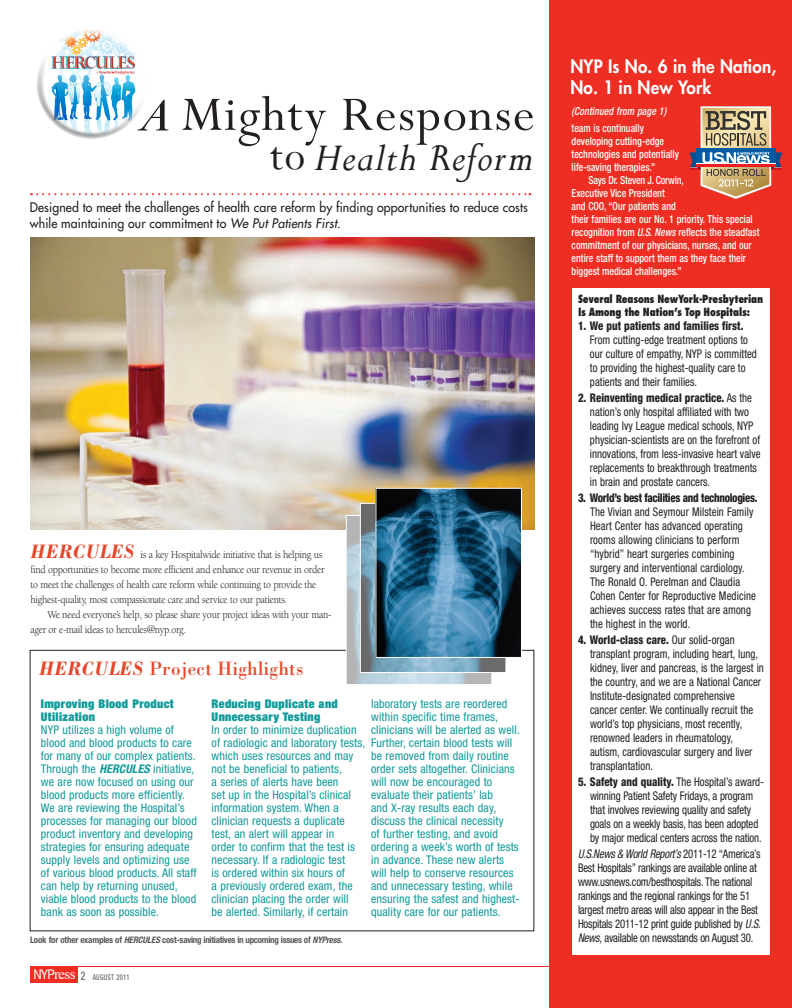
<style>
.page{position:relative;width:792px;height:1008px;background:#fff}
.page>*{position:absolute;margin:0;border:0;box-sizing:border-box;transform-origin:0 0}
.t1{font:54px "Perpetua";letter-spacing:.025em;color:#231f20}
.t2{font:italic 43.2px "Perpetua";letter-spacing:.025em;color:#231f20}
._1TEXT{font:20px "Bodoni";letter-spacing:.02em;color:#e5472a;scale:.95 1}
.t3{font:800 18px/21px "Futura";letter-spacing:.01em;color:#fff;scale:.95 1}
.t4{font:15.2px "Times";color:#fff}
.t5{font:13px/15.6px "Futura";letter-spacing:.01em;color:#231f20;scale:.95 1}
._1TEXT-2{font:condensed 12px/13px "Helvetica Neue";letter-spacing:.01em;color:#109a99}
._8BOXtext{font:condensed 12px/14px "Helvetica Neue";color:#231f20;scale:.9 1}
._8BOXtext-2{font:condensed 12px/14px "Helvetica Neue";letter-spacing:-.02em;color:#231f20;scale:.9 1}
._1TEXT-3{font:900 expanded 12px/13px "Helvetica Neue";letter-spacing:.03em;color:#109a99}
.COVERtext{font:500 condensed 11px/13px "Helvetica Neue";color:#fff;scale:.9 1}
._1TEXT-4{font:11px/15px "Berkeley";letter-spacing:-.025em;color:#231f20;scale:.9 1}
.t6{font:800 condensed 11px/13px "Futura";letter-spacing:-.02em;color:#231f20}
.COVERtext-2{font:italic 500 condensed 11px "Helvetica Neue";letter-spacing:.01em;color:#fff;scale:.9 1}
._2Caption{font:700 condensed 9px "Helvetica Neue";letter-spacing:-.03em;color:#57585a}
.t7{font:500 condensed 8px "Helvetica Neue";letter-spacing:.05em;color:#6c6d70;scale:.8 1}
.s1{font-style:italic}
.s2{font-style:normal;font-size:45.8px}
.s3{font-family:"Bodoni";font-weight:700;font-style:italic;font-size:20px;color:#e5472a}
.s4{font-weight:700;font-style:italic}
.s5{font-family:"Meta Plus Normal";font-size:14px}
.s6{font-size:12px}
.s7{font-weight:800}
</style>
<div class="page">
<hr style="left:30px;top:966px;width:762px;height:1px;background:#ee2e22">
<div style="left:30px;top:966px;width:48px;height:16px;background:#ee2e22"></div>
<div style="left:36px;top:28px;width:111px;height:72px;background:#fff;opacity:.75"></div>
<div style="left:36px;top:53px;width:111px;height:86px;background:#231f20;opacity:.75"></div>
<svg style="left:31px;top:193px;width:499px;height:2px"></svg>
<img style="left:30px;top:237px;width:504px;height:292px">
<img style="left:348px;top:517px;width:142px;height:166px">
<div style="left:346px;top:515px;width:146px;height:170px;border:1px solid #fff"></div>
<img style="left:362px;top:505px;width:142px;height:166px">
<div style="left:360px;top:503px;width:146px;height:170px;border:1px solid #fff"></div>
<img style="left:377px;top:490px;width:143px;height:166px">
<div style="left:375px;top:488px;width:147px;height:170px;border:1px solid #fff"></div>
<div style="left:549px;top:0;width:243px;height:1008px;background:#ee2e22"></div>
<div style="left:572px;top:288px;width:198px;height:667px;background:#fff"></div>
<svg style="left:689px;top:106px;width:93px;height:93px"></svg>
<p class="t1" style="left:139px;top:80px;width:397px"><span class="s1">A</span>Mighty Response</p>
<p class="t2" style="left:270px;top:130px;width:265px"><span class="s2">to</span> Health Reform</p>
<p class="t5" style="left:30px;top:200px;width:526px">Designed to meet the challenges of health care reform by finding opportunities to reduce costs while maintaining our commitment to <span class="s1">We Put Patients First.</span></p>
<p class="_1TEXT-4" style="left:31px;top:547px;width:328px"><span class="s3">HERCULES</span> is a key Hospitalwide initiative that is helping us find opportunities to become more efficient and enhance our revenue in order to meet the challenges of health care reform while continuing to provide the highest-quality, most compassionate care and service to our patients.</p>
<p class="_1TEXT-4" style="left:31px;top:607px;width:336px;text-indent:17px">We need everyone’s help, so please share your project ideas with your man&shy;ager or e-mail ideas to hercules@nyp.org.</p>
<p class="_1TEXT" style="left:39px;top:656px;width:280px"><span class="s4">HERCULES</span> Project Highlights</p>
<p class="_1TEXT-3" style="left:41px;top:697px;width:134px">Improving Blood Product<br>Utilization</p>
<p class="_1TEXT-2" style="left:41px;top:723px;width:158px">NYP utilizes a high volume of blood and blood products to care for many of our complex patients.<br>Through the <span class="s4">HERCULES</span> initiative, we are now focused on using our blood products more efficiently.<br>We are reviewing the Hospital’s processes for managing our blood product inventory and developing strategies for ensuring adequate supply levels and optimizing use of various blood products. All staff can help by returning unused, viable blood products to the blood bank as soon as possible.</p>
<p class="_1TEXT-2" style="left:371px;top:697px;width:150px">laboratory tests are reordered within specific time frames, clinicians will be alerted as well.<br>Further, certain blood tests will be removed from daily routine order sets altogether. Clinicians will now be encouraged to evaluate their patients’ lab<br>and X-ray results each day, discuss the clinical necessity<br>of further testing, and avoid ordering a week’s worth of tests in advance. These new alerts will help to conserve resources and unnecessary testing, while ensuring the safest and highest&shy;quality care for our patients.</p>
<p class="_1TEXT-3" style="left:212px;top:697px;width:128px">Reducing Duplicate and<br>Unnecessary Testing</p>
<p class="_1TEXT-2" style="left:212px;top:723px;width:155px">In order to minimize duplication of radiologic and laboratory tests, which uses resources and may not be beneficial to patients,<br>a series of alerts have been<br>set up in the Hospital’s clinical information system. When a clinician requests a duplicate test, an alert will appear in<br>order to confirm that the test is necessary. If a radiologic test<br>is ordered within six hours of<br>a previously ordered exam, the clinician placing the order will<br>be alerted. Similarly, if certain</p>
<p class="_2Caption" style="left:30px;top:934px;width:314px">Look for other examples of <span class="s1">HERCULES</span> cost-saving initiatives in upcoming issues of <span class="s1">NYPress</span>.</p>
<p class="t4" style="left:33px;top:959px;width:44px"><span class="s5">NYP</span>ress</p>
<p class="t7" style="left:81px;top:972px;width:63px"><span class="s6">2</span> AUGUST 2011</p>
<p class="t3" style="left:570px;top:55px;width:218px">NYP Is No. 6 in the Nation,<br>No. 1 in New York</p>
<p class="COVERtext-2" style="left:572px;top:105px;width:107px">(Continued from page 1)</p>
<p class="COVERtext" style="left:572px;top:122px;width:121px">team is continually developing cutting-edge technologies and potentially life-saving therapies.”</p>
<p class="COVERtext" style="left:572px;top:174px;width:210px;text-indent:17px">Says Dr. Steven J. Corwin,<br>Executive Vice President<br>and COO, “Our patients and<br>their families are our No. 1 priority. This special recognition from <span class="s1">U.S. News</span> reflects the steadfast commitment of our physicians, nurses, and our entire staff to support them as they face their biggest medical challenges.”</p>
<p class="t6" style="left:578px;top:292px;width:187px">Several Reasons NewYork-Presbyterian<br>Is Among the Nation’s Top Hospitals:</p>
<p class="_8BOXtext" style="left:590px;top:319px;width:187px;text-indent:-12px"><span class="s7">1. We put patients and families first.<br></span>From cutting-edge treatment options to our culture of empathy, NYP is committed to providing the highest-quality care to patients and their families.</p>
<p class="_8BOXtext" style="left:590px;top:391px;width:191px;text-indent:-12px"><span class="s7">2. Reinventing medical practice.</span> As the nation’s only hospital affiliated with two leading Ivy League medical schools, NYP physician-scientists are on the forefront of innovations, from less-invasive heart valve replacements to breakthrough treatments in brain and prostate cancers.</p>
<p class="_8BOXtext" style="left:590px;top:491px;width:188px;text-indent:-12px"><span class="s7">3. World’s best facilities and technologies.<br></span>The Vivian and Seymour Milstein Family Heart Center has advanced operating rooms allowing clinicians to perform “hybrid” heart surgeries combining surgery and interventional cardiology.<br>The Ronald O. Perelman and Claudia Cohen Center for Reproductive Medicine achieves success rates that are among the highest in the world.</p>
<p class="_8BOXtext" style="left:590px;top:633px;width:195px;text-indent:-12px"><span class="s7">4. World-class care.</span> Our solid-organ transplant program, including heart, lung, kidney, liver and pancreas, is the largest in the country, and we are a National Cancer Institute-designated comprehensive cancer center. We continually recruit the world’s top physicians, most recently, renowned leaders in rheumatology, autism, cardiovascular surgery and liver transplantation.</p>
<p class="_8BOXtext" style="left:590px;top:775px;width:195px;text-indent:-12px"><span class="s7">5. Safety and quality.</span> The Hospital’s award&shy;winning Patient Safety Fridays, a program that involves reviewing quality and safety goals on a weekly basis, has been adopted by major medical centers across the nation.</p>
<p class="_8BOXtext-2" style="left:578px;top:847px;width:205px"><span class="s1">U.S.News &amp; World Report’s</span> 2011-12 “America’s Best Hospitals” rankings are available online at www.usnews.com/besthospitals. The national rankings and the regional rankings for the 51 largest metro areas will also appear in the Best Hospitals 2011-12 print guide published by <span class="s1">U.S.<br>News,</span> available on newsstands on August 30.</p>
</div>
